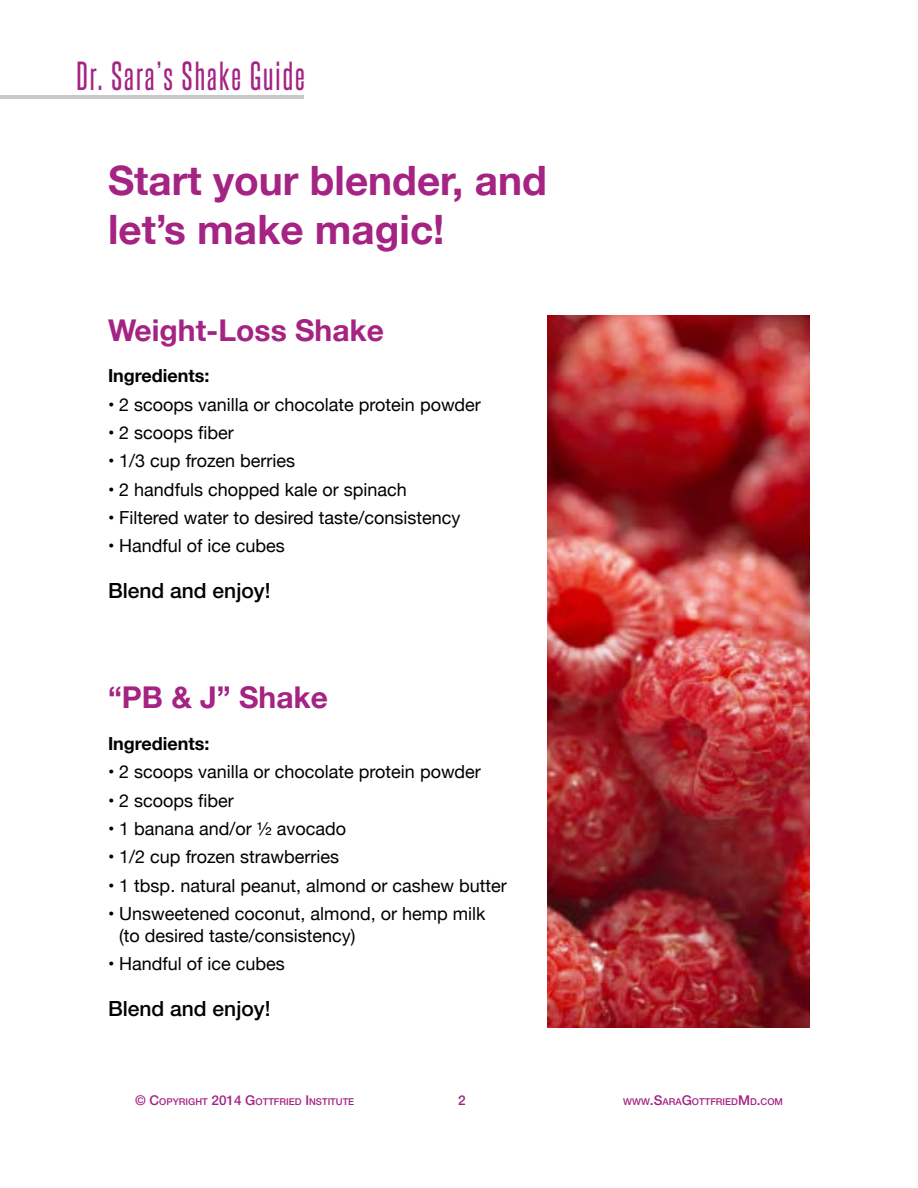
<style>
.page{position:relative;width:918px;height:1188px;background:#fff}
.page>*{position:absolute;margin:0;border:0;box-sizing:border-box;transform-origin:0 0}
.Text{font:700 40.5px/48.6px "Helvetica Neue";color:#a42383}
.t1{font:34.5px "Steelfish Rg";letter-spacing:.06em;color:#a42383}
.Shake_Name{font:700 30px "Helvetica Neue";color:#a42383}
.Text-2{font:500 21px "Helvetica Neue";color:#000}
.Text-3{font:18px/21.6px "Helvetica Neue";color:#000}
.Text-4{font:700 18px "Helvetica Neue";color:#000}
.t2{font:500 13.5px "Helvetica Neue";color:#a42383}
.t3{font:500 9.45px "Helvetica Neue";color:#a42383}
.s1{font-size:13.5px}
</style>
<div class="page">
<hr style="left:0;top:95px;width:304px;height:3px;background:#c7c8ca">
<img style="left:548px;top:315px;width:262px;height:713px">
<h2 class="t1" style="left:76px;top:55px;width:230px">Dr. Sara’s Shake Guide</h2>
<p class="Text" style="left:108px;top:158px;width:440px">Start your blender, and let’s make magic!</p>
<p class="Shake_Name" style="left:108px;top:306px;width:278px">Weight-Loss Shake</p>
<p class="Text-4" style="left:108px;top:362px;width:103px">Ingredients:</p>
<p class="Text-3" style="left:108px;top:395px;width:374px">• 2 scoops vanilla or chocolate protein powder</p>
<p class="Text-3" style="left:108px;top:423px;width:127px">• 2 scoops fiber</p>
<p class="Text-3" style="left:108px;top:451px;width:189px">• 1/3 cup frozen berries</p>
<p class="Text-3" style="left:108px;top:480px;width:300px">• 2 handfuls chopped kale or spinach</p>
<p class="Text-3" style="left:108px;top:508px;width:354px">• Filtered water to desired taste/consistency</p>
<p class="Text-3" style="left:108px;top:536px;width:178px">• Handful of ice cubes</p>
<p class="Text-2" style="left:108px;top:578px;width:164px">Blend and enjoy!</p>
<p class="Shake_Name" style="left:108px;top:674px;width:222px">“PB &amp; J” Shake</p>
<p class="Text-4" style="left:108px;top:729px;width:103px">Ingredients:</p>
<p class="Text-3" style="left:108px;top:762px;width:374px">• 2 scoops vanilla or chocolate protein powder</p>
<p class="Text-3" style="left:108px;top:791px;width:127px">• 2 scoops fiber</p>
<p class="Text-3" style="left:108px;top:819px;width:240px">• 1 banana and/or ½ avocado</p>
<p class="Text-3" style="left:108px;top:847px;width:233px">• 1/2 cup frozen strawberries</p>
<p class="Text-3" style="left:108px;top:876px;width:400px">• 1 tbsp. natural peanut, almond or cashew butter</p>
<p class="Text-3" style="left:119px;top:904px;width:368px;text-indent:-11px">• Unsweetened coconut, almond, or hemp milk (to desired taste/consistency)</p>
<p class="Text-3" style="left:108px;top:954px;width:178px">• Handful of ice cubes</p>
<p class="Text-2" style="left:108px;top:996px;width:164px">Blend and enjoy!</p>
<p class="t3" style="left:135px;top:1096px;width:221px"><span class="s1">© C</span>OPYRIGHT <span class="s1">2014 G</span>OTTFRIED <span class="s1">I</span> NSTITUTE</p>
<p class="t2" style="left:458px;top:1092px;width:9px">2</p>
<p class="t3" style="left:623px;top:1096px;width:160px">WWW<span class="s1">.S</span>ARA<span class="s1">G</span>OTTFRIED<span class="s1">M</span>D<span class="s1">.</span>COM</p>
</div>
